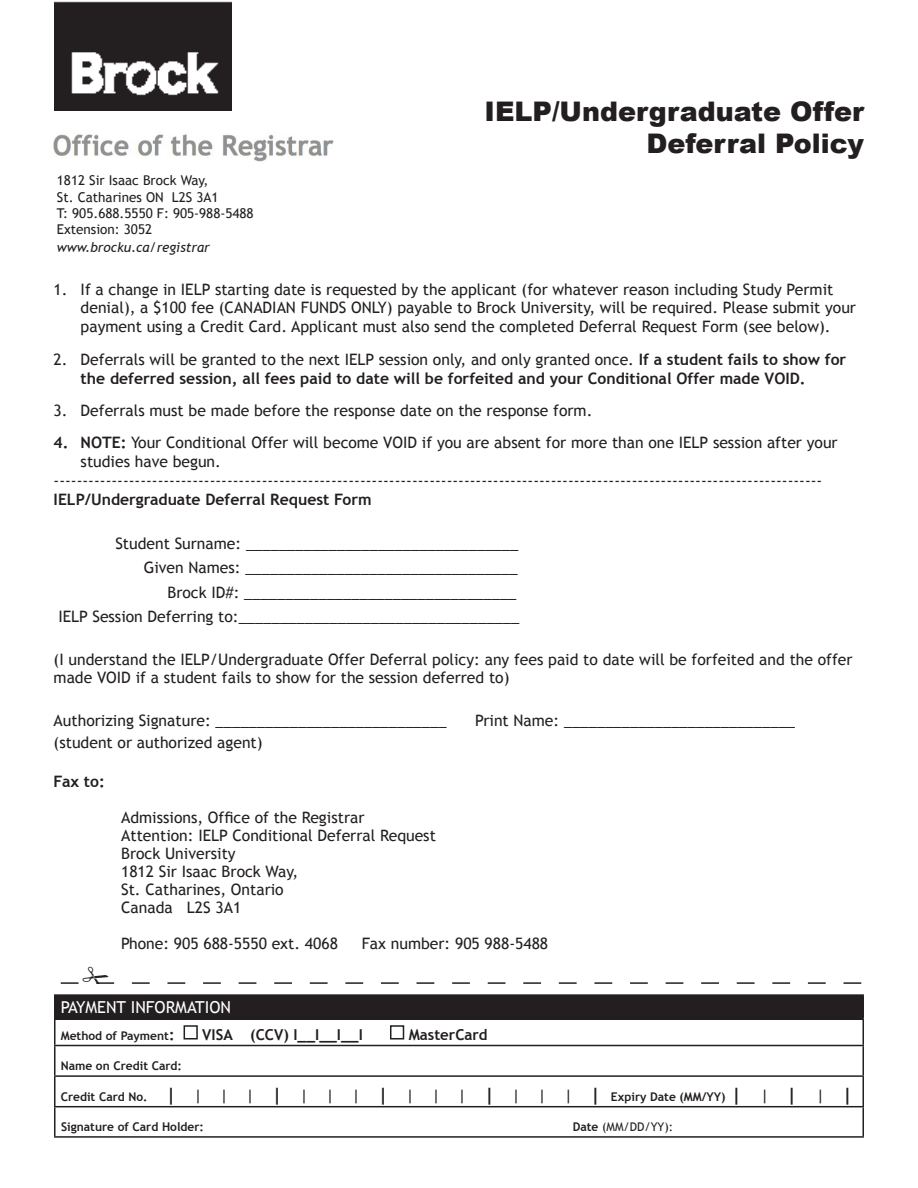
<style>
.page{position:relative;width:918px;height:1188px;background:#fff}
.page>*{position:absolute;margin:0;border:0;box-sizing:border-box;transform-origin:0 0}
.t1{font:900 27px/32.4px "Arial";color:#231f20;text-align:right}
.t2{font:16.5px "Trebuchet MS";color:#fff}
.t3{font:15.75px/18.9px "Trebuchet MS";color:#231f20}
.t4{font:700 15.75px/18.9px "Trebuchet MS";color:#231f20}
.t5{font:700 15px "Trebuchet MS";color:#231f20}
.t6{font:13.5px "Trebuchet MS";color:#231f20}
.t7{font:italic 13.5px "Trebuchet MS";color:#231f20}
.t8{font:700 12px "Trebuchet MS";color:#231f20}
.t9{font:12px "Trebuchet MS";color:#231f20}
.s1{font-weight:400}
.s2{font-weight:700}
.s3{font-size:15px}
.s4{font-size:18px}
.s5{font-weight:400;font-size:16.5px}
</style>
<div class="page">
<img style="left:53px;top:134px;width:281px;height:28px">
<img style="left:54px;top:1px;width:178px;height:110px">
<div style="left:55px;top:995px;width:808px;height:24px;background:#231f20"></div>
<hr style="left:54px;top:994px;width:810px;height:2px;background:#231f20">
<hr style="left:862px;top:996px;width:2px;height:23px;background:#231f20">
<hr style="left:54px;top:1019px;width:810px;height:1px;background:#231f20">
<hr style="left:862px;top:1020px;width:2px;height:25px;background:#231f20">
<hr style="left:54px;top:1045px;width:810px;height:1px;background:#231f20">
<hr style="left:862px;top:1046px;width:2px;height:29px;background:#231f20">
<hr style="left:54px;top:1075px;width:810px;height:2px;background:#231f20">
<hr style="left:862px;top:1077px;width:2px;height:29px;background:#231f20">
<hr style="left:54px;top:1106px;width:810px;height:1px;background:#231f20">
<hr style="left:862px;top:1107px;width:2px;height:29px;background:#231f20">
<hr style="left:54px;top:996px;width:2px;height:23px;background:#231f20">
<hr style="left:54px;top:1020px;width:2px;height:25px;background:#231f20">
<hr style="left:54px;top:1046px;width:2px;height:29px;background:#231f20">
<hr style="left:54px;top:1077px;width:2px;height:29px;background:#231f20">
<hr style="left:54px;top:1107px;width:2px;height:29px;background:#231f20">
<hr style="left:54px;top:1136px;width:810px;height:2px;background:#231f20">
<div style="left:184px;top:1025px;width:14px;height:15px;border:2px solid #231f20"></div>
<div style="left:390px;top:1025px;width:14px;height:15px;border:2px solid #231f20"></div>
<svg style="left:61px;top:982px;width:800px;height:2px"></svg>
<p class="t6" style="left:57px;top:173px;width:153px">1812 Sir Isaac Brock Way,</p>
<p class="t6" style="left:57px;top:189px;width:163px">St. Catharines ON L2S 3A1</p>
<p class="t6" style="left:57px;top:205px;width:198px">T: 905.688.5550 F: 905-988-5488</p>
<p class="t6" style="left:57px;top:221px;width:97px">Extension: 3052</p>
<p class="t7" style="left:57px;top:239px;width:155px">www.brocku.ca/registrar</p>
<p class="t1" style="left:485px;top:94px;width:381px">IELP/Undergraduate Offer<br>Deferral Policy</p>
<p class="t3" style="left:81px;top:280px;width:777px;text-indent:-27px">1. If a change in IELP starting date is requested by the applicant (for whatever reason including Study Permit denial), a $100 fee (CANADIAN FUNDS ONLY) payable to Brock University, will be required. Please submit your payment using a Credit Card. Applicant must also send the completed Deferral Request Form (see below).</p>
<p class="t4" style="left:81px;top:350px;width:767px;text-indent:-27px"><span class="s1">2. Deferrals will be granted to the next IELP session only, and only granted once.</span> If a student fails to show for the deferred session, all fees paid to date will be forfeited and your Conditional Offer made VOID.</p>
<p class="t3" style="left:54px;top:401px;width:540px">3. Deferrals must be made before the response date on the response form.</p>
<p class="t3" style="left:81px;top:434px;width:759px;text-indent:-27px"><span class="s2">4. NOTE:</span> Your Conditional Offer will become VOID if you are absent for more than one IELP session after your studies have begun.</p>
<p class="t3" style="left:54px;top:471px;width:770px">-------------------------------------------------------------------------------------------------------------------------------------</p>
<p class="t4" style="left:54px;top:490px;width:320px">IELP/Undergraduate Deferral Request Form</p>
<p class="t3" style="left:115px;top:534px;width:405px">Student Surname: _________________________________</p>
<p class="t3" style="left:144px;top:558px;width:375px">Given Names: _________________________________</p>
<p class="t3" style="left:167px;top:583px;width:351px">Brock ID#: _________________________________</p>
<p class="t3" style="left:58px;top:607px;width:462px">IELP Session Deferring to:__________________________________</p>
<p class="t3" style="left:54px;top:651px;width:801px;line-height:18px">(I understand the IELP/Undergraduate Offer Deferral policy: any fees paid to date will be forfeited and the offer made VOID if a student fails to show for the session deferred to)</p>
<p class="t3" style="left:54px;top:711px;width:395px">Authorizing Signature: ____________________________</p>
<p class="t3" style="left:475px;top:711px;width:322px">Print Name: ____________________________</p>
<p class="t3" style="left:54px;top:733px;width:210px">(student or authorized agent)</p>
<p class="t4" style="left:54px;top:772px;width:53px">Fax to:</p>
<p class="t3" style="left:121px;top:808px;width:245px">Admissions, Office of the Registrar</p>
<p class="t3" style="left:121px;top:826px;width:316px">Attention: IELP Conditional Deferral Request</p>
<p class="t3" style="left:121px;top:844px;width:116px">Brock University</p>
<p class="t3" style="left:121px;top:862px;width:178px">1812 Sir Isaac Brock Way,</p>
<p class="t3" style="left:121px;top:880px;width:164px">St. Catharines, Ontario</p>
<p class="t3" style="left:121px;top:898px;width:122px">Canada L2S 3A1</p>
<p class="t3" style="left:121px;top:934px;width:218px">Phone: 905 688-5550 ext. 4068</p>
<p class="t3" style="left:362px;top:934px;width:188px">Fax number: 905 988-5488</p>
<p class="t2" style="left:61px;top:998px;width:172px">PAYMENT INFORMATION</p>
<p class="t8" style="left:61px;top:1028px;width:115px">Method of Payment<span class="s3">:</span></p>
<p class="t5" style="left:202px;top:1025px;width:162px">VISA (CCV) I__I__I__I</p>
<p class="t5" style="left:409px;top:1025px;width:80px">MasterCard</p>
<p class="t8" style="left:61px;top:1058px;width:123px">Name on Credit Card:</p>
<p class="t8" style="left:61px;top:1089px;width:794px">Credit Card No. <span class="s4">|</span> <span class="s5">| | |</span> <span class="s4">|</span> <span class="s5">| | |</span> <span class="s4">|</span> <span class="s5">| | |</span> <span class="s4">|</span> <span class="s5">| | |</span> <span class="s4">|</span> Expiry Date (MM/YY) <span class="s4">|</span> <span class="s5">|</span> <span class="s4">|</span> <span class="s5">|</span> <span class="s4">|</span></p>
<p class="t8" style="left:61px;top:1119px;width:144px">Signature of Card Holder:</p>
<p class="t9" style="left:573px;top:1120px;width:102px"><span class="s2">Date</span> (MM/DD/YY):</p>
</div>
